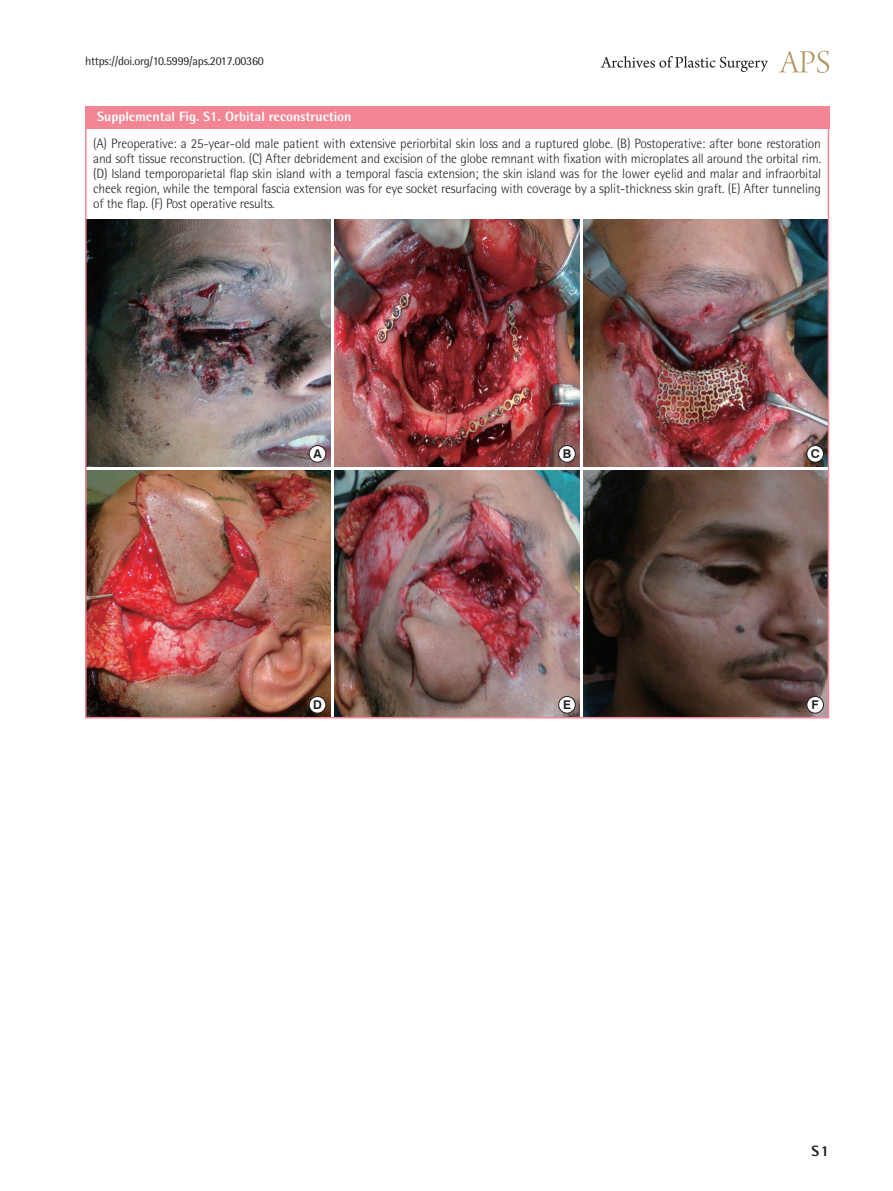
<style>
.page{position:relative;width:893px;height:1191px;background:#fff}
.page>*{position:absolute;margin:0;border:0;box-sizing:border-box;transform-origin:0 0}
.t1{font:800 15px "Rotis Semi Sans Std";color:#231f20}
.그림설명{font:300 13.5px/15px "Rotis Semi Sans Std";letter-spacing:-.01em;color:#231f20;text-align:justify}
.표그림제목{font:800 13.5px "Rotis Semi Sans Std";color:#fff}
.t2{font:700 12.15px "Swiss 721 BT";color:#231f20}
.t3{font:12px "Rotis Semi Sans Std";letter-spacing:-.02em;color:#231f20}
</style>
<div class="page">
<svg style="left:779px;top:51px;width:50px;height:22px"></svg>
<svg style="left:601px;top:56px;width:167px;height:16px"></svg>
<div style="left:85px;top:106px;width:744px;height:23px;background:#f38694"></div>
<img style="left:88px;top:220px;width:242px;height:246px">
<img style="left:88px;top:471px;width:242px;height:244px">
<img style="left:334px;top:220px;width:246px;height:246px">
<img style="left:334px;top:471px;width:246px;height:244px">
<img style="left:584px;top:220px;width:242px;height:246px">
<img style="left:584px;top:471px;width:242px;height:244px">
<div style="left:309px;top:445px;width:17px;height:17px;background:#fff;border-radius:50%"></div>
<div style="left:309px;top:445px;width:17px;height:17px;border:1px solid #231f20;border-radius:50%"></div>
<div style="left:309px;top:696px;width:17px;height:17px;background:#fff;border-radius:50%"></div>
<div style="left:309px;top:696px;width:17px;height:17px;border:1px solid #231f20;border-radius:50%"></div>
<div style="left:559px;top:445px;width:16px;height:17px;background:#fff;border-radius:50%"></div>
<div style="left:558px;top:445px;width:17px;height:17px;border:1px solid #231f20;border-radius:50%"></div>
<div style="left:559px;top:696px;width:16px;height:17px;background:#fff;border-radius:50%"></div>
<div style="left:558px;top:696px;width:17px;height:17px;border:1px solid #231f20;border-radius:50%"></div>
<div style="left:807px;top:445px;width:16px;height:17px;background:#fff;border-radius:50%"></div>
<div style="left:807px;top:445px;width:17px;height:17px;border:1px solid #231f20;border-radius:50%"></div>
<div style="left:807px;top:696px;width:16px;height:17px;background:#fff;border-radius:50%"></div>
<div style="left:807px;top:696px;width:17px;height:17px;border:1px solid #231f20;border-radius:50%"></div>
<p class="t3" style="left:85px;top:54px;width:180px">https://doi.org/10.5999/aps.2017.00360</p>
<p class="표그림제목" style="left:97px;top:108px;width:256px">Supplemental Fig. S1. Orbital reconstruction</p>
<p class="그림설명" style="left:93px;top:136px;width:730px">(A) Preoperative: a 25-year-old male patient with extensive periorbital skin loss and a ruptured globe. (B) Postoperative: after bone restoration and soft tissue reconstruction. (C) After debridement and excision of the globe remnant with fixation with microplates all around the orbital rim. (D) Island temporoparietal flap skin island with a temporal fascia extension; the skin island was for the lower eyelid and malar and infraorbital cheek region, while the temporal fascia extension was for eye socket resurfacing with coverage by a split-thickness skin graft. (E) After tunneling of the flap. (F) Post operative results.</p>
<p class="t2" style="left:313px;top:446px;width:10px">A</p>
<p class="t2" style="left:313px;top:697px;width:10px">D</p>
<p class="t2" style="left:563px;top:446px;width:10px">B</p>
<p class="t2" style="left:563px;top:697px;width:9px">E</p>
<p class="t2" style="left:811px;top:446px;width:10px">C</p>
<p class="t2" style="left:811px;top:697px;width:9px">F</p>
<p class="t1" style="left:812px;top:1141px;width:19px">S1</p>
</div>
